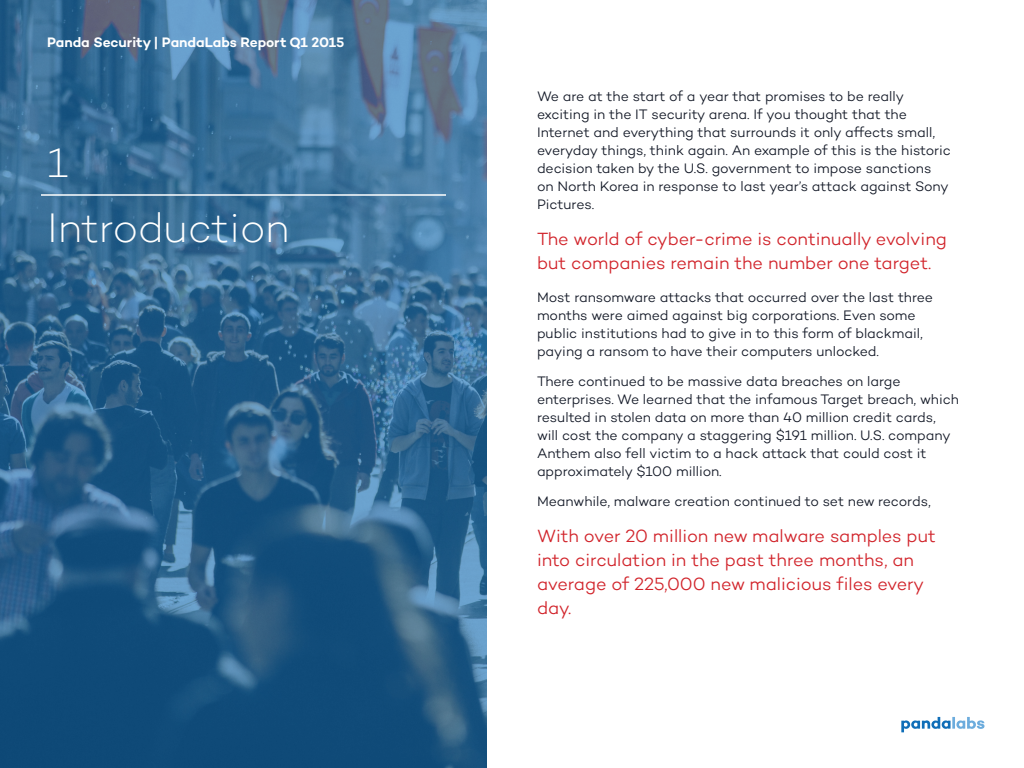
<style>
.page{position:relative;width:1024px;height:768px;background:#fff}
.page>*{position:absolute;margin:0;border:0;box-sizing:border-box;transform-origin:0 0}
.Titles_-_Chapters{font:200 42px "Campton";letter-spacing:-.01em;color:#fff}
.Highlights_bad_ones{font:300 18px/24px "Campton";color:#d1232a}
.t1{font:300 14px/18px "Campton";letter-spacing:-.005em;color:#111725}
.t2{font:600 14px "Campton";letter-spacing:-.005em;color:#fff}
</style>
<div class="page">
<svg style="left:901px;top:717px;width:83px;height:15px"></svg>
<svg style="left:0;top:0;width:487px;height:768px;background:#30658f"></svg>
<hr style="left:41px;top:194px;width:405px;height:2px;background:#fff">
<p class="t2" style="left:47px;top:33px;width:299px">Panda Security | PandaLabs Report Q1 2015</p>
<p class="Titles_-_Chapters" style="left:47px;top:137px;width:23px">1</p>
<p class="Titles_-_Chapters" style="left:47px;top:202px;width:244px">Introduction</p>
<p class="t1" style="left:537px;top:87px;width:415px">We are at the start of a year that promises to be really exciting in the IT security arena. If you thought that the Internet and everything that surrounds it only affects small, everyday things, think again. An example of this is the historic decision taken by the U.S. government to impose sanctions on North Korea in response to last year’s attack against Sony Pictures.</p>
<p class="Highlights_bad_ones" style="left:537px;top:227px;width:411px">The world of cyber-crime is continually evolving but companies remain the number one target.</p>
<p class="t1" style="left:537px;top:288px;width:398px">Most ransomware attacks that occurred over the last three months were aimed against big corporations. Even some public institutions had to give in to this form of blackmail, paying a ransom to have their computers unlocked.</p>
<p class="t1" style="left:537px;top:372px;width:423px">There continued to be massive data breaches on large enterprises. We learned that the infamous Target breach, which resulted in stolen data on more than 40 million credit cards, will cost the company a staggering $191 million. U.S. company Anthem also fell victim to a hack attack that could cost it approximately $100 million.</p>
<p class="t1" style="left:537px;top:492px;width:395px">Meanwhile, malware creation continued to set new records,</p>
<p class="Highlights_bad_ones" style="left:537px;top:524px;width:401px">With over 20 million new malware samples put into circulation in the past three months, an average of 225,000 new malicious files every day.</p>
</div>
